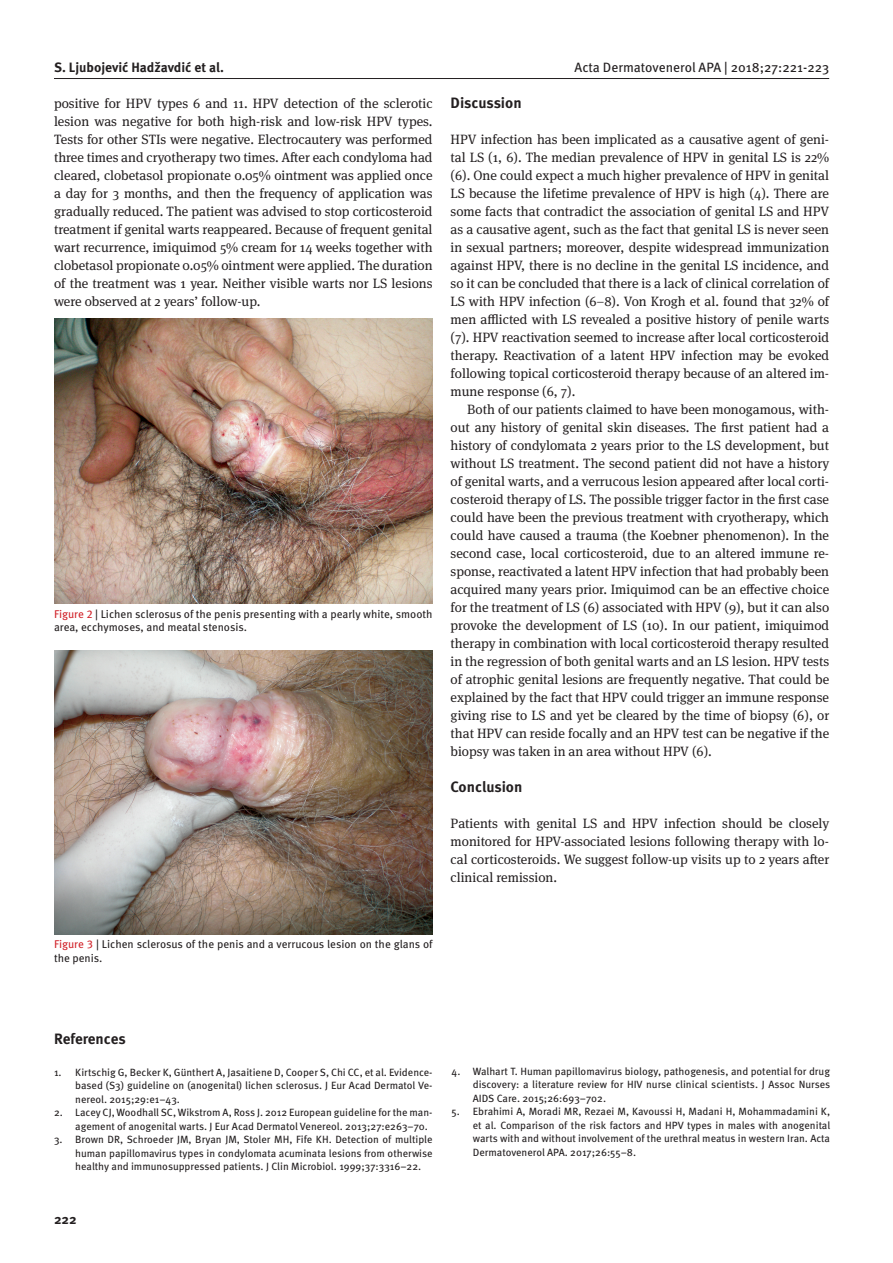
<style>
.page{position:relative;width:893px;height:1263px;background:#fff}
.page>*{position:absolute;margin:0;border:0;box-sizing:border-box;transform-origin:0 0}
.Main_body_text{font:700 15px "Meta Pro";letter-spacing:-.005em;color:#231f20}
.t1{font:13.5px/18px "Meta Serif Pro";color:#231f20;text-align:justify}
.t2{font:13.5px "Meta Pro";color:#231f20}
.t3{font:700 13.5px "Meta Pro";color:#231f20}
.Main_body_text-2{font:11.25px/13.5px "Meta Pro";color:#231f20}
.Main_body_text-3{font:10.5px/13.5px "Meta Pro";color:#231f20;text-align:justify}
.s1{color:#d1232a}
</style>
<div class="page">
<hr style="left:54px;top:78px;width:775px;height:1px;background:#231f20">
<img style="left:54px;top:319px;width:379px;height:284px">
<img style="left:54px;top:651px;width:379px;height:284px">
<p class="t3" style="left:54px;top:57px;width:171px">S. Ljubojević Hadžavdić et al.</p>
<p class="t2" style="left:574px;top:57px;width:256px">Acta Dermatovenerol APA | 2018;27:221-223</p>
<p class="t1" style="left:54px;top:94px;width:380px">positive for HPV types 6 and 11. HPV detection of the sclerotic lesion was negative for both high-risk and low-risk HPV types.<br>Tests for other STIs were negative. Electrocautery was performed three times and cryotherapy two times. After each condyloma had cleared, clobetasol propionate 0.05% ointment was applied once a day for 3 months, and then the frequency of application was gradually reduced. The patient was advised to stop corticosteroid treatment if genital warts reappeared. Because of frequent genital wart recurrence, imiquimod 5% cream for 14 weeks together with clobetasol propionate 0.05% ointment were applied. The duration of the treatment was 1 year. Neither visible warts nor LS lesions were observed at 2 years’ follow-up.</p>
<p class="Main_body_text" style="left:451px;top:91px;width:73px">Discussion</p>
<p class="t1" style="left:451px;top:130px;width:380px">HPV infection has been implicated as a causative agent of geni&shy;tal LS (1, 6). The median prevalence of HPV in genital LS is 22% (6). One could expect a much higher prevalence of HPV in genital LS because the lifetime prevalence of HPV is high (4). There are some facts that contradict the association of genital LS and HPV as a causative agent, such as the fact that genital LS is never seen in sexual partners; moreover, despite widespread immunization against HPV, there is no decline in the genital LS incidence, and so it can be concluded that there is a lack of clinical correlation of LS with HPV infection (6–8). Von Krogh et al. found that 32% of men afflicted with LS revealed a positive history of penile warts (7). HPV reactivation seemed to increase after local corticosteroid therapy. Reactivation of a latent HPV infection may be evoked following topical corticosteroid therapy because of an altered im&shy;mune response (6, 7).</p>
<p class="t1" style="left:451px;top:400px;width:380px;text-indent:17px">Both of our patients claimed to have been monogamous, with&shy;out any history of genital skin diseases. The first patient had a history of condylomata 2 years prior to the LS development, but without LS treatment. The second patient did not have a history of genital warts, and a verrucous lesion appeared after local corti&shy;costeroid therapy of LS. The possible trigger factor in the first case could have been the previous treatment with cryotherapy, which could have caused a trauma (the Koebner phenomenon). In the second case, local corticosteroid, due to an altered immune re&shy;sponse, reactivated a latent HPV infection that had probably been acquired many years prior. Imiquimod can be an effective choice for the treatment of LS (6) associated with HPV (9), but it can also provoke the development of LS (10). In our patient, imiquimod therapy in combination with local corticosteroid therapy resulted in the regression of both genital warts and an LS lesion. HPV tests of atrophic genital lesions are frequently negative. That could be explained by the fact that HPV could trigger an immune response giving rise to LS and yet be cleared by the time of biopsy (6), or that HPV can reside focally and an HPV test can be negative if the biopsy was taken in an area without HPV (6).</p>
<p class="Main_body_text" style="left:451px;top:775px;width:73px">Conclusion</p>
<p class="t1" style="left:451px;top:814px;width:380px">Patients with genital LS and HPV infection should be closely monitored for HPV-associated lesions following therapy with lo&shy;cal corticosteroids. We suggest follow-up visits up to 2 years after clinical remission.</p>
<p class="Main_body_text-2" style="left:54px;top:607px;width:380px"><span class="s1">Figure 2</span> | Lichen sclerosus of the penis presenting with a pearly white, smooth area, ecchymoses, and meatal stenosis.</p>
<p class="Main_body_text-2" style="left:54px;top:937px;width:380px"><span class="s1">Figure 3</span> | Lichen sclerosus of the penis and a verrucous lesion on the glans of the penis.</p>
<p class="Main_body_text" style="left:54px;top:1027px;width:73px">References</p>
<p class="Main_body_text-3" style="left:75px;top:1064px;width:359px;text-indent:-21px">1. Kirtschig G, Becker K, Günthert A, Jasaitiene D, Cooper S, Chi CC, et al. Evidence&shy;based (S3) guideline on (anogenital) lichen sclerosus. J Eur Acad Dermatol Ve&shy;nereol. 2015;29:e1–43.</p>
<p class="Main_body_text-3" style="left:75px;top:1105px;width:359px;text-indent:-21px">2. Lacey CJ, Woodhall SC, Wikstrom A, Ross J. 2012 European guideline for the man&shy;agement of anogenital warts. J Eur Acad Dermatol Venereol. 2013;27:e263–70.</p>
<p class="Main_body_text-3" style="left:75px;top:1132px;width:359px;text-indent:-21px">3. Brown DR, Schroeder JM, Bryan JM, Stoler MH, Fife KH. Detection of multiple human papillomavirus types in condylomata acuminata lesions from otherwise healthy and immunosuppressed patients. J Clin Microbiol. 1999;37:3316–22.</p>
<p class="t3" style="left:54px;top:1209px;width:24px">222</p>
<p class="Main_body_text-3" style="left:473px;top:1063px;width:359px;text-indent:-21px">4. Walhart T. Human papillomavirus biology, pathogenesis, and potential for drug discovery: a literature review for HIV nurse clinical scientists. J Assoc Nurses AIDS Care. 2015;26:693–702.</p>
<p class="Main_body_text-3" style="left:473px;top:1104px;width:359px;text-indent:-21px">5. Ebrahimi A, Moradi MR, Rezaei M, Kavoussi H, Madani H, Mohammadamini K, et al. Comparison of the risk factors and HPV types in males with anogenital warts with and without involvement of the urethral meatus in western Iran. Acta Dermatovenerol APA. 2017;26:55–8.</p>
</div>
